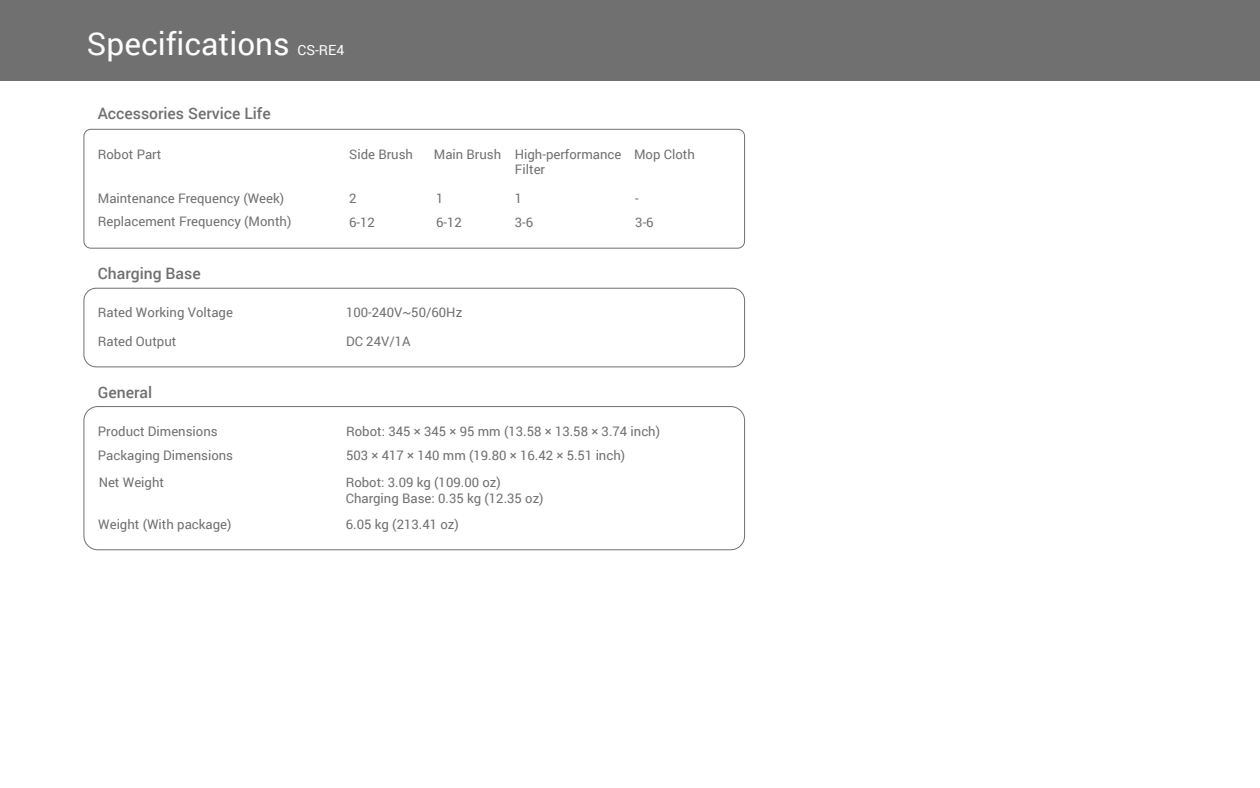
<style>
.page{position:relative;width:1260px;height:788px;background:#fff}
.page>*{position:absolute;margin:0;border:0;box-sizing:border-box;transform-origin:0 0}
.t1{font:31.5px "Roboto";color:#fcfdfd}
.t2{font:500 15.75px "Roboto";color:#717071}
.t3{font:14px "Roboto";color:#fcfdfd}
.t4{font:13.12px/15.8px "Roboto";color:#717071}
</style>
<div class="page">
<div style="left:0;top:0;width:1260px;height:80px;background:#717071"></div>
<div style="left:83px;top:129px;width:662px;height:119px;border:1px solid #717071;border-radius:7px"></div>
<div style="left:83px;top:288px;width:662px;height:79px;border:1px solid #717071;border-radius:12px"></div>
<div style="left:83px;top:406px;width:662px;height:144px;border:1px solid #717071;border-radius:14px"></div>
<h1 class="t1" style="left:87px;top:22px;width:204px">Specifications</h1>
<p class="t3" style="left:297px;top:40px;width:48px">CS-RE4</p>
<p class="t2" style="left:98px;top:103px;width:175px">Accessories Service Life</p>
<p class="t4" style="left:98px;top:145px;width:65px">Robot Part</p>
<p class="t4" style="left:349px;top:145px;width:65px">Side Brush</p>
<p class="t4" style="left:515px;top:145px;width:182px;text-indent:-81px">Main Brush High-performance Mop Cloth<br>Filter</p>
<p class="t4" style="left:98px;top:190px;width:188px">Maintenance Frequency (Week)</p>
<p class="t4" style="left:349px;top:190px;width:9px">2</p>
<p class="t4" style="left:436px;top:190px;width:9px">1</p>
<p class="t4" style="left:515px;top:190px;width:9px">1</p>
<p class="t4" style="left:635px;top:190px;width:5px">-</p>
<p class="t4" style="left:98px;top:213px;width:195px">Replacement Frequency (Month)</p>
<p class="t4" style="left:349px;top:214px;width:27px">6-12</p>
<p class="t4" style="left:436px;top:214px;width:27px">6-12</p>
<p class="t4" style="left:515px;top:214px;width:20px">3-6</p>
<p class="t4" style="left:635px;top:214px;width:20px">3-6</p>
<p class="t2" style="left:98px;top:262px;width:104px">Charging Base</p>
<p class="t4" style="left:98px;top:304px;width:137px">Rated Working Voltage</p>
<p class="t4" style="left:346px;top:304px;width:118px">100-240V~50/60Hz</p>
<p class="t4" style="left:98px;top:333px;width:80px">Rated Output</p>
<p class="t4" style="left:346px;top:333px;width:66px">DC 24V/1A</p>
<p class="t2" style="left:98px;top:381px;width:56px">General</p>
<p class="t4" style="left:98px;top:422px;width:121px">Product Dimensions</p>
<p class="t4" style="left:346px;top:422px;width:316px">Robot: 345 × 345 × 95 mm (13.58 × 13.58 × 3.74 inch)</p>
<p class="t4" style="left:98px;top:447px;width:137px">Packaging Dimensions</p>
<p class="t4" style="left:346px;top:447px;width:281px">503 × 417 × 140 mm (19.80 × 16.42 × 5.51 inch)</p>
<p class="t4" style="left:99px;top:474px;width:67px">Net Weight</p>
<p class="t4" style="left:346px;top:474px;width:199px">Robot: 3.09 kg (109.00 oz)<br>Charging Base: 0.35 kg (12.35 oz)</p>
<p class="t4" style="left:98px;top:516px;width:135px">Weight (With package)</p>
<p class="t4" style="left:346px;top:516px;width:114px">6.05 kg (213.41 oz)</p>
</div>
